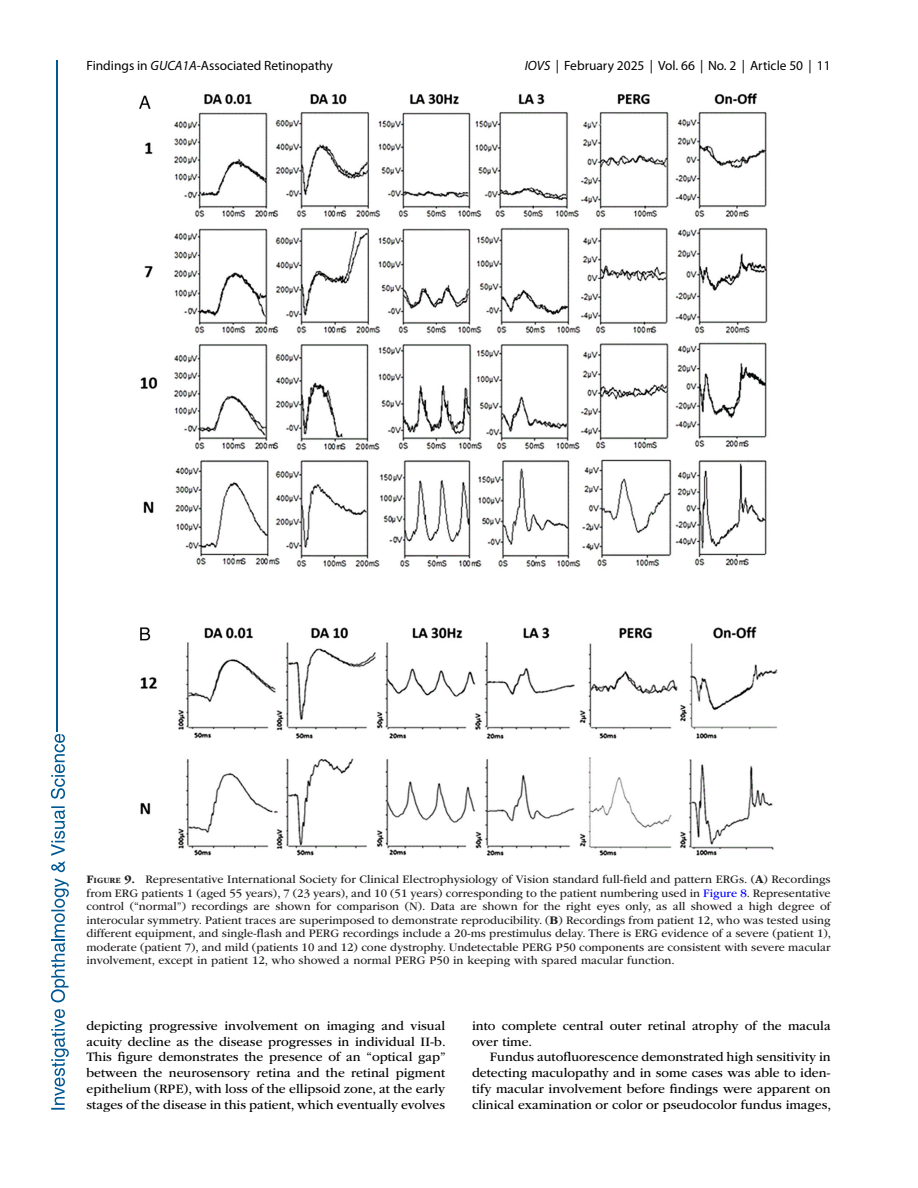
<style>
.page{position:relative;width:918px;height:1188px;background:#fff}
.page>*{position:absolute;margin:0;border:0;box-sizing:border-box;transform-origin:0 0}
.t1{font:13.5px/15.8px "ITC Garamond Std";color:#000;text-align:justify}
.t2{font:13.5px "Myriad Pro";color:#000}
.t3{font:12px/13.5px "ITC Garamond Std";color:#231f20;text-align:justify}
.s1{font-style:italic}
.s2{font-weight:700}
.s3{font-weight:700;font-size:8.4px}
.s4{color:#00f}
</style>
<div class="page">
<hr style="left:57px;top:60px;width:1px;height:672px;background:#005892">
<svg style="left:51px;top:734px;width:18px;height:376px"></svg>
<img style="left:140px;top:93px;width:637px;height:762px">
<p class="t2" style="left:86px;top:60px;width:248px">Findings in <span class="s1">GUCA1A</span>-Associated Retinopathy</p>
<p class="t2" style="left:525px;top:60px;width:307px"><span class="s1">IOVS</span> | February 2025 | Vol. 66 | No. 2 | Article 50 | 11</p>
<p class="t3" style="left:86px;top:874px;width:746px"><span class="s2">F</span><span class="s3">IGURE</span> <span class="s2">9.</span> Representative International Society for Clinical Electrophysiology of Vision standard full-field and pattern ERGs. (<span class="s2">A</span>) Recordings from ERG patients 1 (aged 55 years), 7 (23 years), and 10 (51 years) corresponding to the patient numbering used in <span class="s4">Figure 8</span>. Representative control (“normal”) recordings are shown for comparison (N). Data are shown for the right eyes only, as all showed a high degree of interocular symmetry. Patient traces are superimposed to demonstrate reproducibility. (<span class="s2">B</span>) Recordings from patient 12, who was tested using different equipment, and single-flash and PERG recordings include a 20-ms prestimulus delay. There is ERG evidence of a severe (patient 1), moderate (patient 7), and mild (patients 10 and 12) cone dystrophy. Undetectable PERG P50 components are consistent with severe macular involvement, except in patient 12, who showed a normal PERG P50 in keeping with spared macular function.</p>
<p class="t1" style="left:86px;top:1019px;width:361px">depicting progressive involvement on imaging and visual acuity decline as the disease progresses in individual II-b.<br>This figure demonstrates the presence of an “optical gap” between the neurosensory retina and the retinal pigment epithelium (RPE), with loss of the ellipsoid zone, at the early stages of the disease in this patient, which eventually evolves</p>
<p class="t1" style="left:472px;top:1019px;width:360px">into complete central outer retinal atrophy of the macula over time.</p>
<p class="t1" style="left:472px;top:1050px;width:361px;text-indent:18px">Fundus autofluorescence demonstrated high sensitivity in detecting maculopathy and in some cases was able to iden&shy;tify macular involvement before findings were apparent on clinical examination or color or pseudocolor fundus images,</p>
</div>
